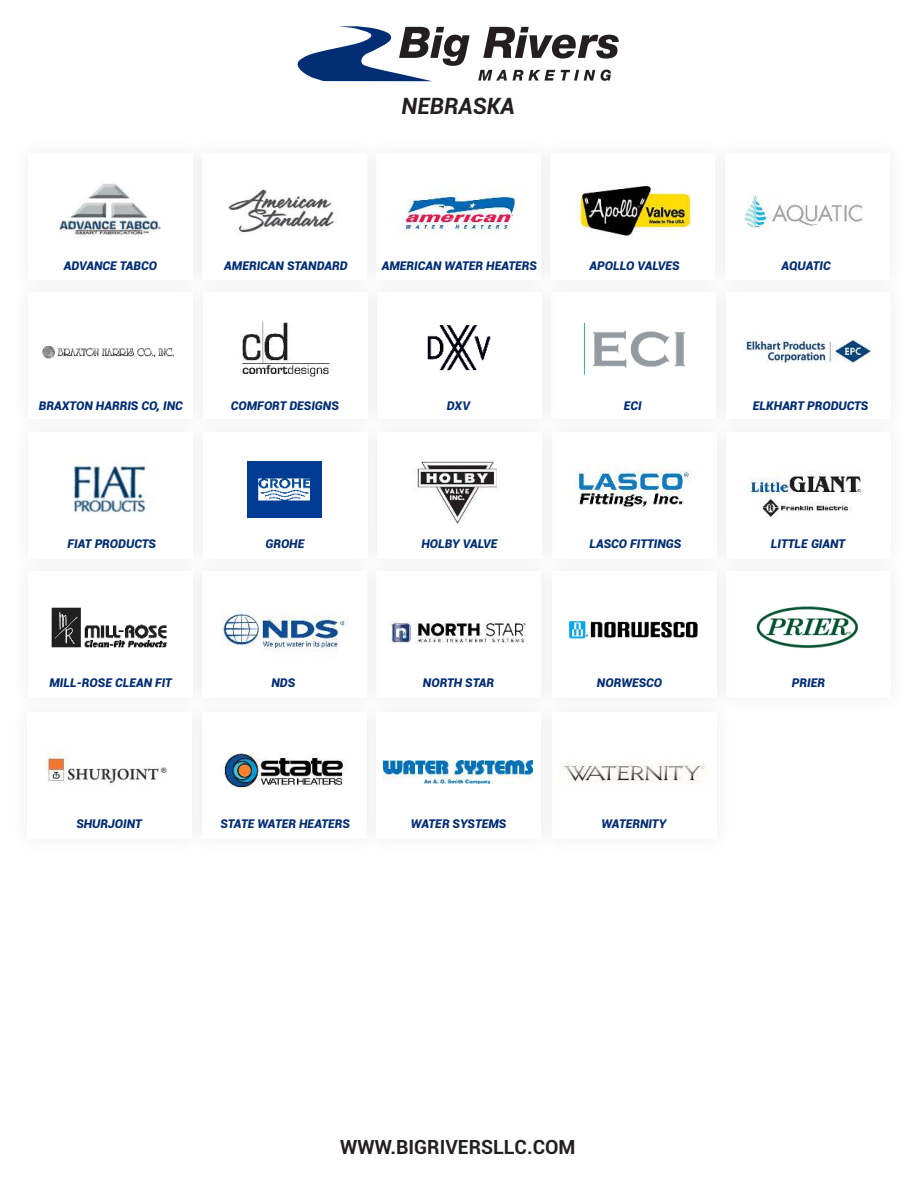
<style>
.page{position:relative;width:918px;height:1188px;background:#fff}
.page>*{position:absolute;margin:0;border:0;box-sizing:border-box;transform-origin:0 0}
.t1{font:italic 700 22.5px "Roboto";color:#231f20}
.t2{font:700 19.5px "Roboto";color:#231f20}
.t3{font:italic 900 12px "Roboto";color:#012d74}
</style>
<div class="page">
<svg style="left:297px;top:26px;width:173px;height:55px"></svg>
<svg style="left:483px;top:27px;width:136px;height:32px"></svg>
<svg style="left:478px;top:70px;width:29px;height:11px"></svg>
<svg style="left:513px;top:70px;width:42px;height:11px"></svg>
<svg style="left:561px;top:70px;width:34px;height:11px"></svg>
<svg style="left:601px;top:70px;width:10px;height:11px"></svg>
<div style="left:203px;top:293px;width:164px;height:126px;background:#fff"></div>
<div style="left:389px;top:559px;width:140px;height:12px;background:#f6f6f6"></div>
<div style="left:28px;top:572px;width:164px;height:126px;background:#fff"></div>
<img style="left:59px;top:183px;width:102px;height:55px">
<img style="left:226px;top:188px;width:112px;height:48px">
<img style="left:396px;top:188px;width:123px;height:46px">
<img style="left:575px;top:186px;width:118px;height:53px">
<img style="left:735px;top:194px;width:128px;height:35px">
<img style="left:42px;top:345px;width:132px;height:14px">
<img style="left:242px;top:321px;width:90px;height:56px">
<img style="left:387px;top:294px;width:104px;height:108px">
<img style="left:583px;top:322px;width:103px;height:53px">
<img style="left:732px;top:294px;width:139px;height:115px">
<img style="left:73px;top:456px;width:81px;height:58px">
<img style="left:248px;top:462px;width:74px;height:56px">
<img style="left:412px;top:457px;width:89px;height:69px">
<img style="left:575px;top:465px;width:117px;height:46px">
<img style="left:742px;top:471px;width:122px;height:47px">
<img style="left:51px;top:607px;width:116px;height:41px">
<img style="left:210px;top:576px;width:139px;height:110px">
<img style="left:381px;top:574px;width:155px;height:116px">
<img style="left:569px;top:621px;width:129px;height:18px">
<img style="left:45px;top:750px;width:123px;height:35px">
<img style="left:224px;top:753px;width:119px;height:35px">
<img style="left:564px;top:764px;width:141px;height:18px">
<img style="left:756px;top:606px;width:103px;height:43px">
<img style="left:384px;top:761px;width:148px;height:23px">
<h1 class="t1" style="left:401px;top:93px;width:115px">NEBRASKA</h1>
<p class="t3" style="left:64px;top:262px;width:95px">ADVANCE TABCO</p>
<p class="t3" style="left:224px;top:262px;width:125px">AMERICAN STANDARD</p>
<p class="t3" style="left:382px;top:262px;width:157px">AMERICAN WATER HEATERS</p>
<p class="t3" style="left:589px;top:262px;width:92px">APOLLO VALVES</p>
<p class="t3" style="left:781px;top:262px;width:51px">AQUATIC</p>
<p class="t3" style="left:39px;top:401px;width:145px">BRAXTON HARRIS CO, INC</p>
<p class="t3" style="left:231px;top:401px;width:109px">COMFORT DESIGNS</p>
<p class="t3" style="left:447px;top:401px;width:25px">DXV</p>
<p class="t3" style="left:624px;top:401px;width:19px">ECI</p>
<p class="t3" style="left:753px;top:401px;width:117px">ELKHART PRODUCTS</p>
<p class="t3" style="left:67px;top:539px;width:90px">FIAT PRODUCTS</p>
<p class="t3" style="left:265px;top:539px;width:41px">GROHE</p>
<p class="t3" style="left:421px;top:539px;width:78px">HOLBY VALVE</p>
<p class="t3" style="left:589px;top:539px;width:93px">LASCO FITTINGS</p>
<p class="t3" style="left:771px;top:539px;width:76px">LITTLE GIANT</p>
<p class="t3" style="left:49px;top:679px;width:124px">MILL-ROSE CLEAN FIT</p>
<p class="t3" style="left:271px;top:679px;width:25px">NDS</p>
<p class="t3" style="left:423px;top:679px;width:73px">NORTH STAR</p>
<p class="t3" style="left:597px;top:679px;width:67px">NORWESCO</p>
<p class="t3" style="left:76px;top:820px;width:67px">SHURJOINT</p>
<p class="t3" style="left:220px;top:820px;width:131px">STATE WATER HEATERS</p>
<p class="t3" style="left:411px;top:820px;width:97px">WATER SYSTEMS</p>
<p class="t3" style="left:601px;top:820px;width:67px">WATERNITY</p>
<h2 class="t2" style="left:340px;top:1136px;width:237px">WWW.BIGRIVERSLLC.COM</h2>
<p class="t3" style="left:792px;top:679px;width:35px">PRIER</p>
</div>
